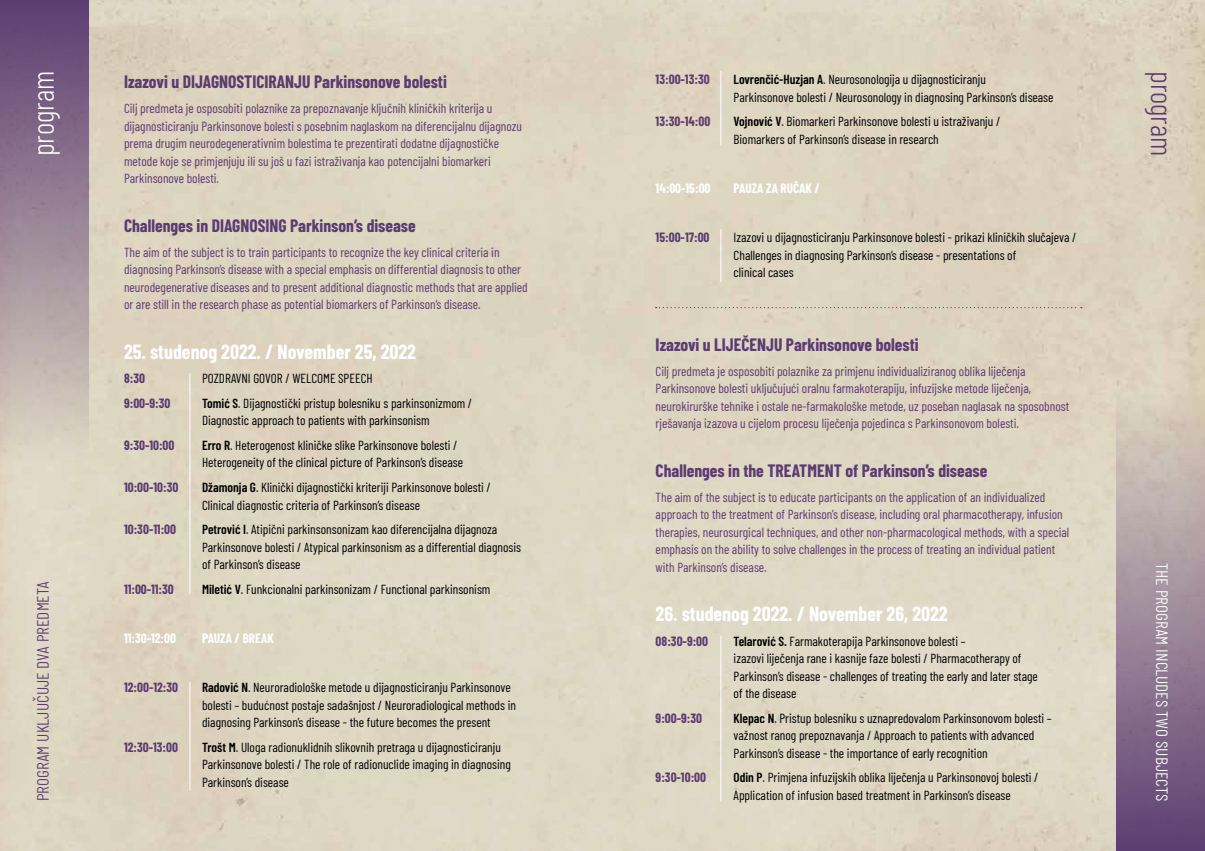
<style>
.page{position:relative;width:1205px;height:851px;background:#fff}
.page>*{position:absolute;margin:0;border:0;box-sizing:border-box;transform-origin:0 0}
.t1{font:300 30px "Barlow Condensed";color:#fff}
.t2{font:300 30px "Barlow Condensed";color:#5b3b71}
.t3{font:700 20px "Barlow Condensed";color:#fff}
.t4{font:300 20px "Barlow Condensed";color:#fff}
.t5{font:300 20px "Barlow Condensed";color:#5b3b71}
.t6{font:700 17.5px "Barlow Condensed";color:#5b3b71}
.t7{font:13.12px/17.5px "Barlow Condensed";color:#000}
.t8{font:13.12px/17.5px "Barlow Condensed";color:#5b3b71}
.t9{font:700 13.12px "Barlow Condensed";color:#5b3b71}
.t10{font:700 13.12px "Barlow Condensed";color:#fff}
.s1{font-weight:600}
</style>
<div class="page">
<div style="left:89px;top:0;width:1027px;height:850px;background:#ded7c1"></div>
<svg style="left:0;top:0;width:89px;height:850px;background:#bbadac"></svg>
<svg style="left:1116px;top:0;width:89px;height:850px;background:#b9a9a9"></svg>
<hr style="left:190px;top:373px;width:1px;height:221px;background:#fff">
<svg style="left:656px;top:307px;width:426px;height:1px"></svg>
<hr style="left:190px;top:681px;width:1px;height:109px;background:#fff">
<hr style="left:720px;top:71px;width:1px;height:74px;background:#fff">
<hr style="left:720px;top:229px;width:1px;height:53px;background:#fff">
<hr style="left:720px;top:635px;width:1px;height:166px;background:#fff">
<h1 class="t1" style="left:22px;top:156px;width:87px;rotate:-90deg">program</h1>
<h2 class="t5" style="left:27px;top:801px;width:222px;rotate:-90deg">program uključuje dva predmeta</h2>
<h3 class="t6" style="left:124px;top:70px;width:324px">Izazovi u DIJAGNOSTICIRANJU Parkinsonove bolesti</h3>
<p class="t8" style="left:124px;top:99px;width:399px">Cilj predmeta je osposobiti polaznike za prepoznavanje ključnih kliničkih kriterija u dijagnosticiranju Parkinsonove bolesti s posebnim naglaskom na diferencijalnu dijagnozu prema drugim neurodegenerativnim bolestima te prezentirati dodatne dijagnostičke metode koje se primjenjuju ili su još u fazi istraživanja kao potencijalni biomarkeri Parkinsonove bolesti.</p>
<h3 class="t6" style="left:124px;top:213px;width:293px">Challenges in DIAGNOSING Parkinson’s disease</h3>
<p class="t8" style="left:124px;top:242px;width:405px">The aim of the subject is to train participants to recognize the key clinical criteria in diagnosing Parkinson’s disease with a special emphasis on differential diagnosis to other neurodegenerative diseases and to present additional diagnostic methods that are applied or are still in the research phase as potential biomarkers of Parkinson’s disease.</p>
<h2 class="t3" style="left:124px;top:337px;width:293px">25. studenog 2022. / November 25, 2022</h2>
<p class="t9" style="left:124px;top:369px;width:23px">8:30</p>
<p class="t7" style="left:202px;top:369px;width:172px">POZDRAVNI GOVOR / WELCOME SPEECH</p>
<p class="t9" style="left:124px;top:394px;width:48px">9:00-9:30</p>
<p class="t7" style="left:202px;top:393px;width:272px"><span class="s1">Tomić S</span>. Dijagnostički pristup bolesniku s parkinsonizmom /<br>Diagnostic approach to patients with parkinsonism</p>
<p class="t9" style="left:124px;top:436px;width:52px">9:30-10:00</p>
<p class="t7" style="left:202px;top:435px;width:263px"><span class="s1">Erro R</span>. Heterogenost kliničke slike Parkinsonove bolesti /<br>Heterogeneity of the clinical picture of Parkinson’s disease</p>
<p class="t9" style="left:124px;top:478px;width:56px">10:00-10:30</p>
<p class="t7" style="left:202px;top:477px;width:290px"><span class="s1">Džamonja G</span>. Klinički dijagnostički kriteriji Parkinsonove bolesti /<br>Clinical diagnostic criteria of Parkinson’s disease</p>
<p class="t9" style="left:124px;top:520px;width:54px">10:30-11:00</p>
<p class="t7" style="left:202px;top:519px;width:320px"><span class="s1">Petrović I</span>. Atipični parkinsonsonizam kao diferencijalna dijagnoza<br>Parkinsonove bolesti / Atypical parkinsonism as a differential diagnosis of Parkinson’s disease</p>
<p class="t9" style="left:124px;top:579px;width:51px">11:00-11:30</p>
<p class="t7" style="left:202px;top:579px;width:290px"><span class="s1">Miletić V</span>. Funkcionalni parkinsonizam / Functional parkinsonism</p>
<p class="t10" style="left:124px;top:629px;width:54px">11:30-12:00</p>
<p class="t10" style="left:202px;top:629px;width:73px">PAUZA / BREAK</p>
<p class="t9" style="left:124px;top:678px;width:56px">12:00-12:30</p>
<p class="t7" style="left:202px;top:677px;width:315px"><span class="s1">Radović N</span>. Neuroradiološke metode u dijagnosticiranju Parkinsonove bolesti – budućnost postaje sadašnjost / Neuroradiological methods in diagnosing Parkinson’s disease - the future becomes the present</p>
<p class="t9" style="left:124px;top:737px;width:56px">12:30-13:00</p>
<p class="t7" style="left:202px;top:737px;width:310px"><span class="s1">Trošt M</span>. Uloga radionuklidnih slikovnih pretraga u dijagnosticiranju<br>Parkinsonove bolesti / The role of radionuclide imaging in diagnosing<br>Parkinson’s disease</p>
<p class="t9" style="left:656px;top:70px;width:56px">13:00-13:30</p>
<p class="t7" style="left:733px;top:70px;width:321px"><span class="s1">Lovrenčić-Huzjan A</span>. Neurosonologija u dijagnosticiranju<br>Parkinsonove bolesti / Neurosonology in diagnosing Parkinson’s disease</p>
<p class="t9" style="left:656px;top:112px;width:56px">13:30-14:00</p>
<p class="t7" style="left:733px;top:112px;width:268px"><span class="s1">Vojnović V</span>. Biomarkeri Parkinsonove bolesti u istraživanju /<br>Biomarkers of Parkinson’s disease in research</p>
<p class="t10" style="left:656px;top:179px;width:56px">14:00-15:00</p>
<p class="t10" style="left:733px;top:179px;width:88px">PAUZA ZA RUČAK /</p>
<p class="t9" style="left:656px;top:228px;width:55px">15:00-17:00</p>
<p class="t7" style="left:733px;top:227px;width:344px">Izazovi u dijagnosticiranju Parkinsonove bolesti - prikazi kliničkih slučajeva /<br>Challenges in diagnosing Parkinson’s disease - presentations of<br>clinical cases</p>
<h3 class="t6" style="left:656px;top:332px;width:265px">Izazovi u LIJEČENJU Parkinsonove bolesti</h3>
<p class="t8" style="left:656px;top:361px;width:415px">Cilj predmeta je osposobiti polaznike za primjenu individualiziranog oblika liječenja Parkinsonove bolesti uključujući oralnu farmakoterapiju, infuzijske metode liječenja, neurokirurške tehnike i ostale ne-farmakološke metode, uz poseban naglasak na sposobnost rješavanja izazova u cijelom procesu liječenja pojedinca s Parkinsonovom bolesti.</p>
<h3 class="t6" style="left:656px;top:458px;width:333px">Challenges in the TREATMENT of Parkinson’s disease</h3>
<p class="t8" style="left:656px;top:487px;width:415px">The aim of the subject is to educate participants on the application of an individualized approach to the treatment of Parkinson’s disease, including oral pharmacotherapy, infusion therapies, neurosurgical techniques, and other non-pharmacological methods, with a special emphasis on the ability to solve challenges in the process of treating an individual patient with Parkinson’s disease.</p>
<h2 class="t3" style="left:656px;top:599px;width:293px">26. studenog 2022. / November 26, 2022</h2>
<p class="t9" style="left:656px;top:631px;width:54px">08:30-9:00</p>
<p class="t7" style="left:733px;top:631px;width:306px"><span class="s1">Telarović S.</span> Farmakoterapija Parkinsonove bolesti –<br>izazovi liječenja rane i kasnije faze bolesti / Pharmacotherapy of Parkinson’s disease - challenges of treating the early and later stage of the disease</p>
<p class="t9" style="left:656px;top:708px;width:48px">9:00-9:30</p>
<p class="t7" style="left:733px;top:708px;width:320px"><span class="s1">Klepac N</span>. Pristup bolesniku s uznapredovalom Parkinsonovom bolesti – važnost ranog prepoznavanja / Approach to patients with advanced<br>Parkinson’s disease - the importance of early recognition</p>
<p class="t9" style="left:656px;top:768px;width:52px">9:30-10:00</p>
<p class="t7" style="left:733px;top:768px;width:306px"><span class="s1">Odin P</span>. Primjena infuzijskih oblika liječenja u Parkinsonovoj bolesti /<br>Application of infusion based treatment in Parkinson’s disease</p>
<h1 class="t2" style="left:1183px;top:71px;width:87px;rotate:90deg">program</h1>
<h2 class="t4" style="left:1177px;top:563px;width:240px;rotate:90deg">the program includes two subjects</h2>
</div>
